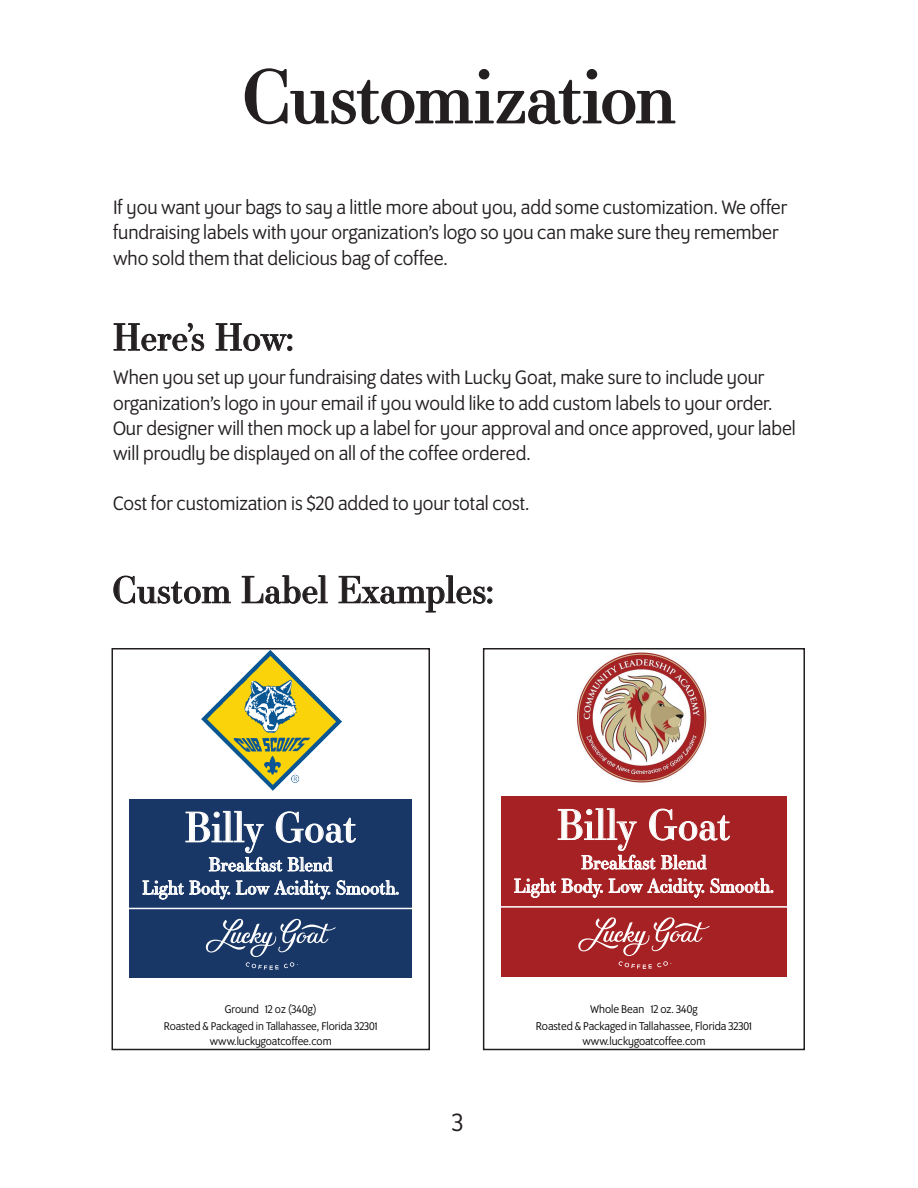
<style>
.page{position:relative;width:918px;height:1188px;background:#fff}
.page>*{position:absolute;margin:0;border:0;box-sizing:border-box;transform-origin:0 0}
.t1{font:72px "Essonnes Display";letter-spacing:-.02em;color:#231f20}
.t2{font:40.95px "Essonnes Display";color:#fff}
.t3{font:40.5px "Essonnes Display";color:#fff}
.t4{font:36px "Essonnes Display";color:#231f20}
.t5{font:27px "Program OT";color:#231f20}
.t6{font:21px/25.2px "Program OT";color:#231f20}
.t7{font:18.15px "Essonnes Display";color:#fafbfb}
.t8{font:18px "Essonnes Display";color:#fafbfb}
.t9{font:12.15px/15.1px "Program OT";color:#050504;text-align:center}
.t10{font:12px/15px "Program OT";color:#050504;text-align:center}
</style>
<div class="page">
<svg style="left:244px;top:68px;width:432px;height:57px"></svg>
<svg style="left:113px;top:323px;width:91px;height:28px"></svg>
<svg style="left:215px;top:323px;width:77px;height:29px"></svg>
<svg style="left:113px;top:575px;width:118px;height:29px"></svg>
<svg style="left:241px;top:575px;width:87px;height:29px"></svg>
<svg style="left:338px;top:575px;width:154px;height:38px"></svg>
<div style="left:130px;top:800px;width:282px;height:178px;background:#193766"></div>
<svg style="left:206px;top:919px;width:130px;height:51px"></svg>
<hr style="left:121px;top:908px;width:299px;height:1px;background:#fff">
<svg style="left:142px;top:880px;width:88px;height:20px"></svg>
<svg style="left:236px;top:880px;width:94px;height:19px"></svg>
<svg style="left:337px;top:880px;width:62px;height:15px"></svg>
<svg style="left:186px;top:811px;width:170px;height:61px"></svg>
<img style="left:201px;top:651px;width:141px;height:140px">
<div style="left:112px;top:648px;width:318px;height:402px;border:2px solid #231f20"></div>
<div style="left:501px;top:797px;width:286px;height:180px;background:#a62123"></div>
<svg style="left:578px;top:917px;width:132px;height:52px"></svg>
<hr style="left:493px;top:906px;width:302px;height:2px;background:#fff">
<svg style="left:514px;top:878px;width:89px;height:20px"></svg>
<svg style="left:609px;top:878px;width:95px;height:20px"></svg>
<svg style="left:710px;top:878px;width:63px;height:15px"></svg>
<svg style="left:558px;top:808px;width:172px;height:62px"></svg>
<img style="left:577px;top:652px;width:130px;height:131px">
<div style="left:483px;top:648px;width:322px;height:402px;border:2px solid #231f20"></div>
<h1 class="t1" style="left:242px;top:46px;width:435px">Customization</h1>
<p class="t6" style="left:113px;top:195px;width:676px">If you want your bags to say a little more about you, add some customization. We offer fundraising labels with your organization’s logo so you can make sure they remember who sold them that delicious bag of coffee.</p>
<h3 class="t4" style="left:113px;top:312px;width:182px">Here’s How:</h3>
<p class="t6" style="left:113px;top:365px;width:684px">When you set up your fundraising dates with Lucky Goat, make sure to include your organization’s logo in your email if you would like to add custom labels to your order.<br>Our designer will then mock up a label for your approval and once approved, your label will proudly be displayed on all of the coffee ordered.</p>
<p class="t6" style="left:113px;top:491px;width:418px">Cost for customization is $20 added to your total cost.</p>
<h3 class="t4" style="left:112px;top:565px;width:383px">Custom Label Examples:</h3>
<h3 class="t3" style="left:185px;top:799px;width:173px">Billy Goat</h3>
<p class="t8" style="left:142px;top:875px;width:258px">Light Body. Low Acidity. Smooth.</p>
<p class="t8" style="left:209px;top:852px;width:126px">Breakfast Blend</p>
<h2 class="t2" style="left:557px;top:796px;width:175px">Billy Goat</h2>
<p class="t7" style="left:514px;top:873px;width:261px">Light Body. Low Acidity. Smooth.</p>
<p class="t7" style="left:581px;top:850px;width:127px">Breakfast Blend</p>
<p class="t10" style="left:225px;top:1002px;width:94px">Ground 12 oz (340g)</p>
<p class="t9" style="left:590px;top:1001px;width:109px">Whole Bean 12 oz. 340g</p>
<p class="t10" style="left:164px;top:1018px;width:215px">Roasted &amp; Packaged in Tallahassee, Florida 32301 www.luckygoatcoffee.com</p>
<p class="t9" style="left:536px;top:1018px;width:218px">Roasted &amp; Packaged in Tallahassee, Florida 32301 www.luckygoatcoffee.com</p>
<p class="t5" style="left:452px;top:1107px;width:13px">3</p>
</div>
